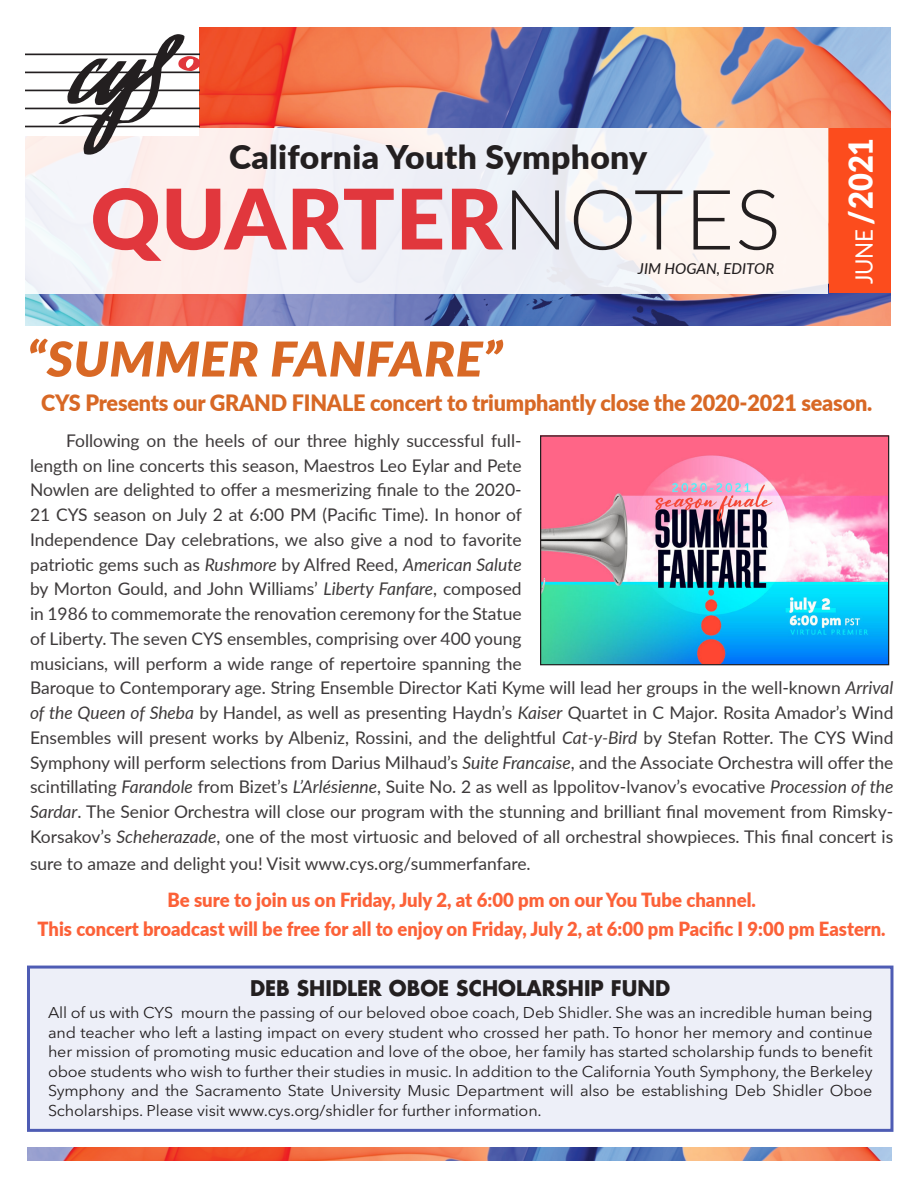
<style>
.page{position:relative;width:918px;height:1188px;background:#fff}
.page>*{position:absolute;margin:0;border:0;box-sizing:border-box;transform-origin:0 0}
.t1{font:900 83.4px "Lato";letter-spacing:.01em;color:#e1373d}
.H2_Header{font:italic 900 48px "Lato";letter-spacing:.01em;color:#d86825;scale:1.05 1}
.t2{font:900 33px "Lato";color:#fff;scale:.93 1}
.t3{font:900 32.7px "Lato";letter-spacing:.01em;color:#231f20}
.H2_Header-2{font:900 22.5px "Lato";letter-spacing:-.01em;color:#d86825;scale:.96 1}
.t4{font:700 21px "Futura";color:#231f20;scale:.96 1}
.t5{font:900 19.5px/28.5px "Lato";color:#fc4c1d;text-align:center;scale:.95 1}
.t6{font:17.4px/24.8px "Lato";color:#231f20}
.t7{font:15.45px/19.5px "Avenir Next LT Pro";letter-spacing:-.01em;color:#231f20;text-align:justify;scale:1.04 1}
.t8{font:italic 500 15px "Lato";color:#231f20}
.s1{font-weight:300;color:#231f20}
.s2{font-weight:400;font-size:24px}
.s3{font-style:italic}
</style>
<div class="page">
<img style="left:26px;top:27px;width:865px;height:299px">
<img style="left:27px;top:1148px;width:864px;height:13px">
<div style="left:26px;top:128px;width:802px;height:165px;background:#f3f1f5"></div>
<div style="left:829px;top:128px;width:62px;height:165px;background:#fc4c1d"></div>
<div style="left:26px;top:27px;width:173px;height:109px;background:#fff"></div>
<svg style="left:58px;top:34px;width:141px;height:121px"></svg>
<hr style="left:26px;top:125px;width:173px;height:2px;background:#231f20">
<hr style="left:26px;top:53px;width:173px;height:2px;background:#231f20">
<hr style="left:26px;top:89px;width:173px;height:2px;background:#231f20">
<hr style="left:26px;top:107px;width:173px;height:2px;background:#231f20">
<hr style="left:26px;top:71px;width:173px;height:2px;background:#231f20">
<div style="left:28px;top:967px;width:864px;height:163px;background:#edeff8"></div>
<div style="left:27px;top:966px;width:866px;height:166px;border:3px solid #4e5cb4"></div>
<img style="left:542px;top:437px;width:345px;height:226px">
<div style="left:540px;top:435px;width:349px;height:230px;border:1px solid #231f20"></div>
<p class="t3" style="left:229px;top:132px;width:420px">California Youth Symphony</p>
<p class="t1" style="left:91px;top:156px;width:692px">QUARTER<span class="s1">NOTES</span></p>
<p class="t8" style="left:638px;top:258px;width:138px">JIM HOGAN, EDITOR</p>
<p class="t2" style="left:836px;top:284px;width:159px;rotate:-90deg"><span class="s2">JUNE</span> /2021</p>
<p class="H2_Header" style="left:27px;top:323px;width:454px">“SUMMER FANFARE”</p>
<p class="H2_Header-2" style="left:41px;top:386px;width:867px">CYS Presents our GRAND FINALE concert to triumphantly close the 2020-2021 season.</p>
<p class="t6" style="left:30px;top:427px;width:865px;text-indent:36px">Following on the heels of our three highly successful full-<br>length on line concerts this season, Maestros Leo Eylar and Pete<br>Nowlen are delighted to offer a mesmerizing finale to the 2020-<br>21 CYS season on July 2 at 6:00 PM (Pacific Time). In honor of<br>Independence Day celebrations, we also give a nod to favorite<br>patriotic gems such as <span class="s3">Rushmore</span> by Alfred Reed, <span class="s3">American Salute<br></span>by Morton Gould, and John Williams’ <span class="s3">Liberty Fanfare</span>, composed<br>in 1986 to commemorate the renovation ceremony for the Statue<br>of Liberty. The seven CYS ensembles, comprising over 400 young<br>musicians, will perform a wide range of repertoire spanning the<br>Baroque to Contemporary age. String Ensemble Director Kati Kyme will lead her groups in the well-known <span class="s3">Arrival of the Queen of Sheba</span> by Handel, as well as presenting Haydn’s <span class="s3">Kaiser</span> Quartet in C Major. Rosita Amador’s Wind Ensembles will present works by Albeniz, Rossini, and the delightful <span class="s3">Cat-y-Bird</span> by Stefan Rotter. The CYS Wind Symphony will perform selections from Darius Milhaud’s <span class="s3">Suite Francaise</span>, and the Associate Orchestra will offer the scintillating <span class="s3">Farandole</span> from Bizet’s <span class="s3">L’Arlésienne</span>, Suite No. 2 as well as lppolitov-lvanov’s evocative <span class="s3">Procession of the Sardar</span>. The Senior Orchestra will close our program with the stunning and brilliant final movement from Rimsky-Korsakov’s <span class="s3">Scheherazade</span>, one of the most virtuosic and beloved of all orchestral showpieces. This final concert is</p>
<p class="t6" style="left:30px;top:850px;width:502px">sure to amaze and delight you! Visit www.cys.org/summerfanfare.</p>
<p class="t5" style="left:38px;top:885px;width:894px">Be sure to join us on Friday, July 2, at 6:00 pm on our You Tube channel.<br>This concert broadcast will be free for all to enjoy on Friday, July 2, at 6:00 pm Pacific I 9:00 pm Eastern.</p>
<p class="t4" style="left:250px;top:973px;width:439px">DEB SHIDLER OBOE SCHOLARSHIP FUND</p>
<p class="t7" style="left:48px;top:1003px;width:794px">All of us with CYS mourn the passing of our beloved oboe coach, Deb Shidler. She was an incredible human being and teacher who left a lasting impact on every student who crossed her path. To honor her memory and continue her mission of promoting music education and love of the oboe, her family has started scholarship funds to benefit oboe students who wish to further their studies in music. In addition to the California Youth Symphony, the Berkeley Symphony and the Sacramento State University Music Department will also be establishing Deb Shidler Oboe Scholarships. Please visit www.cys.org/shidler for further information.</p>
</div>
